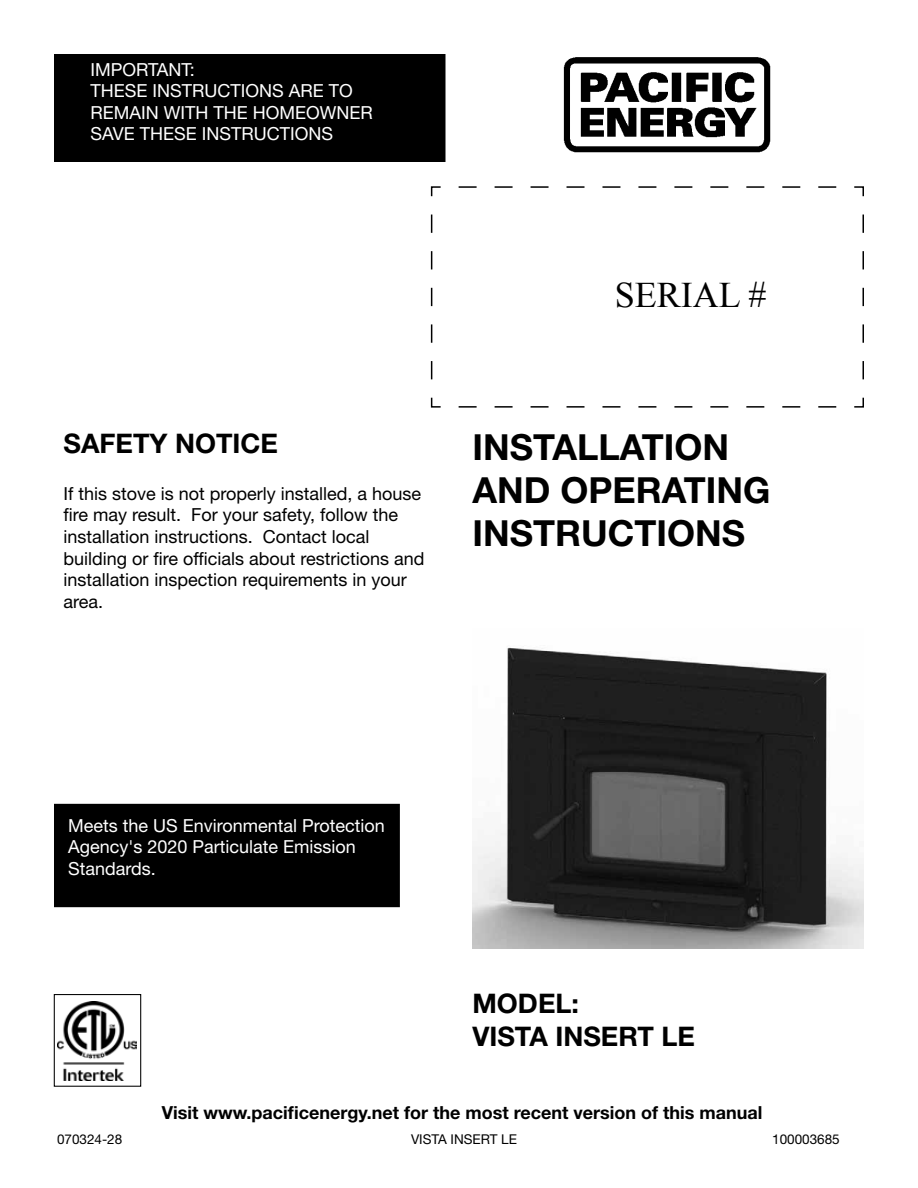
<style>
.page{position:relative;width:918px;height:1188px;background:#fff}
.page>*{position:absolute;margin:0;border:0;box-sizing:border-box;transform-origin:0 0}
.t1{font:700 36px/43.2px "Helvetica Neue LT Std";color:#000}
.t2{font:36px "Times New Roman";color:#000}
.t3{font:700 27px/32.4px "Helvetica Neue LT Std";color:#000}
.t4{font:18px/21.6px "Helvetica Neue LT Std";color:#000}
.t5{font:18px/21.6px "Helvetica Neue LT Std";color:#fff}
.t6{font:700 18px "Helvetica Neue LT Std";color:#000}
.t7{font:13.5px "Helvetica Neue LT Std";color:#000}
</style>
<div class="page">
<img style="left:563px;top:57px;width:208px;height:96px">
<img style="left:58px;top:1002px;width:78px;height:78px">
<div style="left:54px;top:994px;width:87px;height:93px;border:1px solid #000"></div>
<div style="left:55px;top:55px;width:390px;height:106px;background:#000"></div>
<div style="left:54px;top:54px;width:392px;height:108px;border:2px solid #000"></div>
<div style="left:55px;top:805px;width:344px;height:101px;background:#000"></div>
<div style="left:54px;top:804px;width:346px;height:103px;border:2px solid #000"></div>
<img style="left:473px;top:647px;width:391px;height:302px">
<svg style="left:430px;top:186px;width:434px;height:222px"></svg>
<p class="t5" style="left:90px;top:58px;width:284px">IMPORTANT:<br>THESE INSTRUCTIONS ARE TO<br>REMAIN WITH THE HOMEOWNER<br>SAVE THESE INSTRUCTIONS</p>
<h1 class="t2" style="left:615px;top:271px;width:153px">SERIAL #</h1>
<h2 class="t3" style="left:64px;top:427px;width:216px">SAFETY NOTICE</h2>
<p class="t4" style="left:64px;top:482px;width:363px">If this stove is not properly installed, a house fire may result. For your safety, follow the installation instructions. Contact local building or fire officials about restrictions and installation inspection requirements in your area.</p>
<h1 class="t1" style="left:472px;top:424px;width:299px">INSTALLATION<br>AND OPERATING<br>INSTRUCTIONS</h1>
<p class="t5" style="left:68px;top:814px;width:318px">Meets the US Environmental Protection<br>Agency's 2020 Particulate Emission<br>Standards.</p>
<h2 class="t3" style="left:472px;top:987px;width:224px">MODEL:<br>VISTA INSERT LE</h2>
<p class="t6" style="left:162px;top:1101px;width:602px">Visit www.pacificenergy.net for the most recent version of this manual</p>
<p class="t7" style="left:57px;top:1131px;width:67px">070324-28</p>
<p class="t7" style="left:411px;top:1131px;width:108px">VISTA INSERT LE</p>
<p class="t7" style="left:772px;top:1131px;width:69px">100003685</p>
</div>
